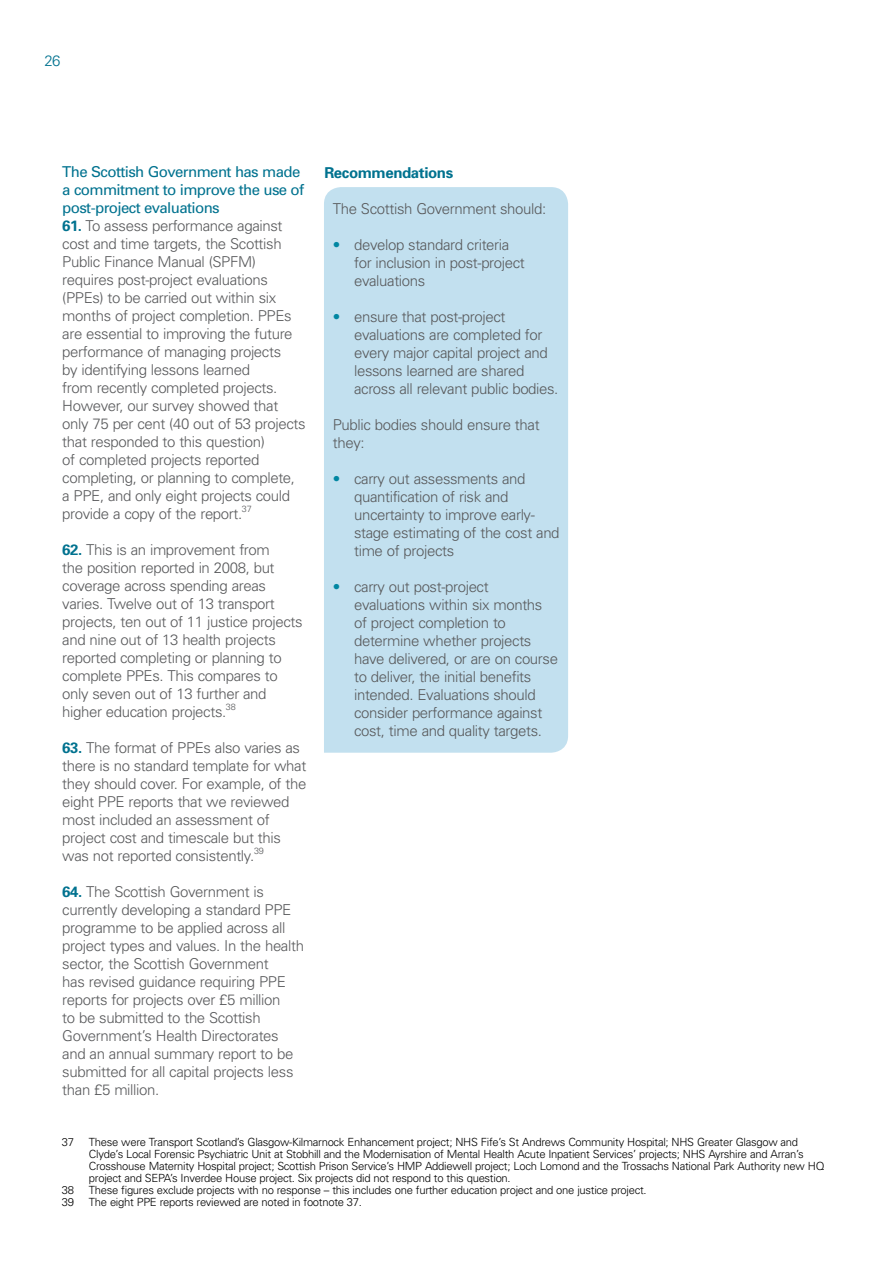
<style>
.page{position:relative;width:893px;height:1263px;background:#fff}
.page>*{position:absolute;margin:0;border:0;box-sizing:border-box;transform-origin:0 0}
.Paragraph{font:300 15px/18px "Univers";letter-spacing:-.025em;color:#58595b}
.Paragraph_-_bullet_h{font:300 15px/18px "Univers";letter-spacing:-.025em;color:#58595b}
.Heading_4{font:15px/18px "Univers";letter-spacing:-.04em;color:#00728f}
.Paragraph_-_highligh{font:300 15px/18px "Univers";letter-spacing:-.025em;color:#58595b}
.Heading_3{font:700 15px "Univers";letter-spacing:-.025em;color:#00728f}
.t1{font:300 15px "Univers";color:#00728f}
.Footnote{font:300 11.25px/12px "Univers";letter-spacing:-.025em;color:#000}
.Paragraph-2{font:300 9px "Univers";color:#58595b}
.s1{font-weight:700;color:#00728f}
.s2{color:#0086a2}
</style>
<div class="page">
<div style="left:324px;top:187px;width:244px;height:566px;background:#c2e0ef"></div>
<p class="t1" style="left:45px;top:52px;width:17px">26</p>
<p class="Heading_4" style="left:62px;top:163px;width:243px">The Scottish Government has made a commitment to improve the use of post-project evaluations</p>
<p class="Paragraph" style="left:62px;top:217px;width:245px"><span class="s1">61.</span> To assess performance against cost and time targets, the Scottish Public Finance Manual (SPFM) requires post-project evaluations (PPEs) to be carried out within six months of project completion. PPEs are essential to improving the future performance of managing projects<br>by identifying lessons learned<br>from recently completed projects.<br>However, our survey showed that only 75 per cent (40 out of 53 projects that responded to this question)<br>of completed projects reported completing, or planning to complete, a PPE, and only eight projects could provide a copy of the report.</p>
<p class="Paragraph-2" style="left:242px;top:503px;width:11px">37</p>
<p class="Paragraph" style="left:62px;top:541px;width:242px"><span class="s1">62.</span> This is an improvement from<br>the position reported in 2008, but coverage across spending areas varies. Twelve out of 13 transport projects, ten out of 11 justice projects and nine out of 13 health projects reported completing or planning to complete PPEs. This compares to only seven out of 13 further and higher education projects.</p>
<p class="Paragraph-2" style="left:226px;top:701px;width:11px">38</p>
<p class="Paragraph" style="left:62px;top:739px;width:246px"><span class="s1">63.</span> The format of PPEs also varies as there is no standard template for what they should cover. For example, of the eight PPE reports that we reviewed most included an assessment of project cost and timescale but this was not reported consistently.</p>
<p class="Paragraph-2" style="left:254px;top:845px;width:11px">39</p>
<p class="Paragraph" style="left:62px;top:883px;width:243px"><span class="s1">64.</span> The Scottish Government is currently developing a standard PPE programme to be applied across all project types and values. In the health sector, the Scottish Government<br>has revised guidance requiring PPE reports for projects over £5 million<br>to be submitted to the Scottish Government’s Health Directorates and an annual summary report to be submitted for all capital projects less than £5 million.</p>
<p class="Heading_3" style="left:324px;top:163px;width:130px">Recommendations</p>
<p class="Paragraph_-_highligh" style="left:333px;top:199px;width:215px">The Scottish Government should:</p>
<p class="Paragraph_-_bullet_h" style="left:354px;top:235px;width:172px;text-indent:-21px"><span class="s2">•</span> develop standard criteria for inclusion in post-project evaluations</p>
<p class="Paragraph_-_bullet_h" style="left:354px;top:307px;width:206px;text-indent:-21px"><span class="s2">•</span> ensure that post-project evaluations are completed for every major capital project and lessons learned are shared across all relevant public bodies.</p>
<p class="Paragraph_-_highligh" style="left:333px;top:415px;width:208px">Public bodies should ensure that they:</p>
<p class="Paragraph_-_bullet_h" style="left:354px;top:469px;width:207px;text-indent:-21px"><span class="s2">•</span> carry out assessments and quantification of risk and uncertainty to improve early&shy;stage estimating of the cost and time of projects</p>
<p class="Paragraph_-_bullet_h" style="left:354px;top:577px;width:205px;text-indent:-21px"><span class="s2">•</span> carry out post-project evaluations within six months of project completion to determine whether projects have delivered, or are on course to deliver, the initial benefits intended. Evaluations should consider performance against cost, time and quality targets.</p>
<p class="Footnote" style="left:62px;top:1136px;width:14px">37</p>
<p class="Footnote" style="left:89px;top:1136px;width:737px">These were Transport Scotland’s Glasgow-Kilmarnock Enhancement project; NHS Fife’s St Andrews Community Hospital; NHS Greater Glasgow and Clyde’s Local Forensic Psychiatric Unit at Stobhill and the Modernisation of Mental Health Acute Inpatient Services’ projects; NHS Ayrshire and Arran’s Crosshouse Maternity Hospital project; Scottish Prison Service’s HMP Addiewell project; Loch Lomond and the Trossachs National Park Authority new HQ project and SEPA’s Inverdee House project. Six projects did not respond to this question.</p>
<p class="Footnote" style="left:62px;top:1184px;width:14px">38</p>
<p class="Footnote" style="left:89px;top:1184px;width:559px">These figures exclude projects with no response – this includes one further education project and one justice project.</p>
<p class="Footnote" style="left:62px;top:1196px;width:14px">39</p>
<p class="Footnote" style="left:89px;top:1196px;width:275px">The eight PPE reports reviewed are noted in footnote 37.</p>
</div>
